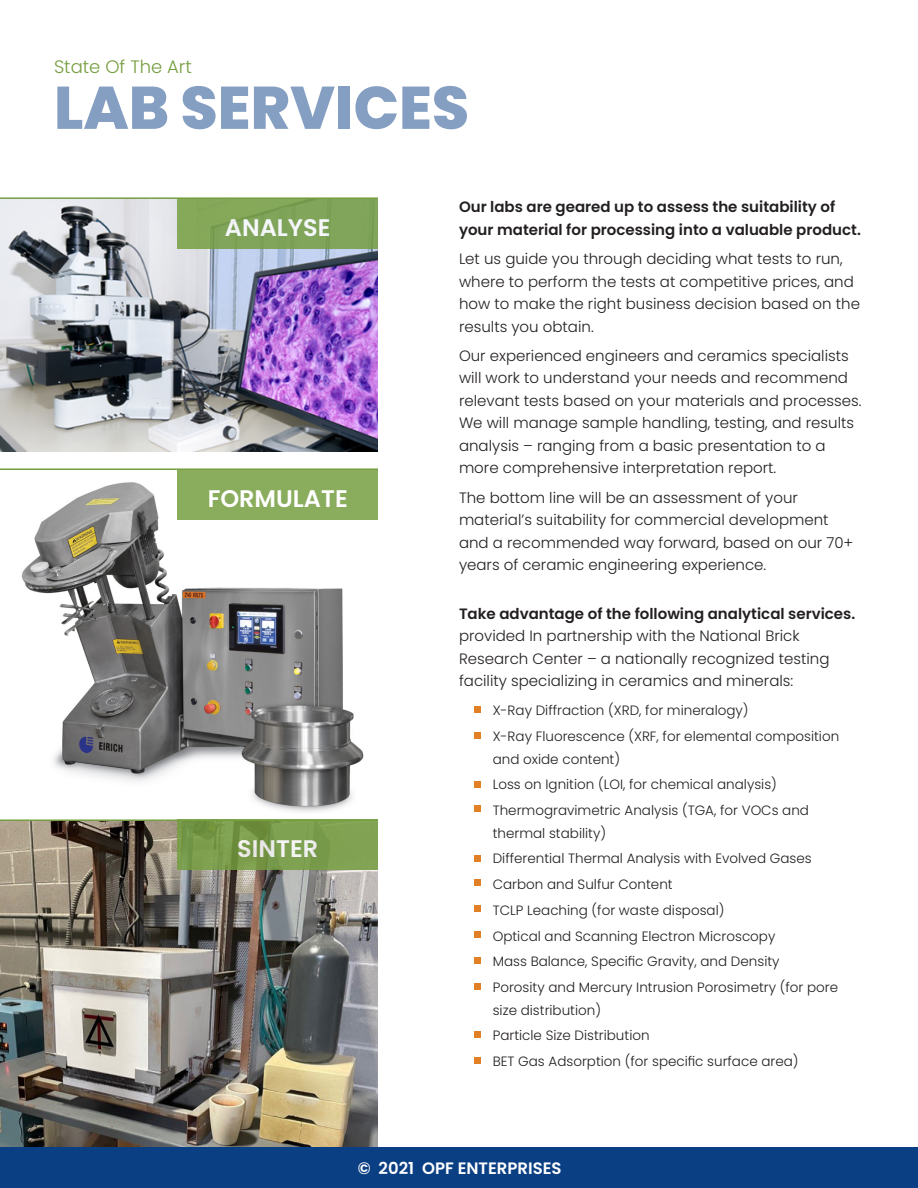
<style>
.page{position:relative;width:918px;height:1188px;background:#fff}
.page>*{position:absolute;margin:0;border:0;box-sizing:border-box;transform-origin:0 0}
.t1{font:800 60px "Poppins";color:#859fc2}
.t2{font:600 24px "Poppins";color:#fff}
.t3{font:300 18px "Poppins";color:#759e40}
.t4{font:600 16.5px "Poppins";color:#fff}
.t5{font:300 15px/22.5px "Poppins";color:#231f20}
.t6{font:600 15px/22.5px "Poppins";color:#231f20}
.t7{font:300 13.5px/22.5px "Poppins";color:#231f20}
.s1{font-weight:600}
</style>
<div class="page">
<img style="left:0;top:821px;width:378px;height:326px">
<div style="left:1px;top:1147px;width:917px;height:41px;background:#0b3f84"></div>
<img style="left:0;top:200px;width:378px;height:252px">
<img style="left:21px;top:482px;width:343px;height:330px">
<div style="left:474px;top:732px;width:7px;height:7px;background:#e18025"></div>
<div style="left:474px;top:781px;width:7px;height:6px;background:#e18025"></div>
<div style="left:474px;top:805px;width:7px;height:7px;background:#e18025"></div>
<div style="left:474px;top:855px;width:7px;height:7px;background:#e18025"></div>
<div style="left:474px;top:879px;width:7px;height:7px;background:#e18025"></div>
<div style="left:474px;top:905px;width:7px;height:7px;background:#e18025"></div>
<div style="left:474px;top:931px;width:7px;height:7px;background:#e18025"></div>
<div style="left:474px;top:957px;width:7px;height:7px;background:#e18025"></div>
<div style="left:474px;top:983px;width:7px;height:7px;background:#e18025"></div>
<div style="left:474px;top:1031px;width:7px;height:7px;background:#e18025"></div>
<div style="left:474px;top:1057px;width:7px;height:7px;background:#e18025"></div>
<div style="left:474px;top:706px;width:7px;height:7px;background:#e18025"></div>
<div style="left:177px;top:198px;width:201px;height:51px;background:#81a65a"></div>
<div style="left:177px;top:469px;width:201px;height:51px;background:#8aac5d"></div>
<svg style="left:177px;top:821px;width:201px;height:49px;fill:#7ea050"></svg>
<hr style="left:0;top:197px;width:378px;height:2px;background:#759e40">
<hr style="left:0;top:468px;width:378px;height:2px;background:#759e40">
<hr style="left:0;top:819px;width:378px;height:2px;background:#759e40">
<p class="t3" style="left:54px;top:56px;width:139px">State Of The Art</p>
<p class="t1" style="left:54px;top:73px;width:417px">LAB SERVICES</p>
<h2 class="t2" style="left:225px;top:214px;width:107px">ANALYSE</h2>
<h2 class="t2" style="left:208px;top:485px;width:142px">FORMULATE</h2>
<h2 class="t2" style="left:237px;top:835px;width:82px">SINTER</h2>
<p class="t6" style="left:459px;top:196px;width:403px">Our labs are geared up to assess the suitability of your material for processing into a valuable product.</p>
<p class="t5" style="left:459px;top:248px;width:403px">Let us guide you through deciding what tests to run, where to perform the tests at competitive prices, and how to make the right business decision based on the results you obtain.</p>
<p class="t5" style="left:459px;top:345px;width:404px">Our experienced engineers and ceramics specialists will work to understand your needs and recommend relevant tests based on your materials and processes.<br>We will manage sample handling, testing, and results analysis – ranging from a basic presentation to a more comprehensive interpretation report.</p>
<p class="t5" style="left:459px;top:486px;width:396px">The bottom line will be an assessment of your material’s suitability for commercial development and a recommended way forward, based on our 70+ years of ceramic engineering experience.</p>
<p class="t5" style="left:459px;top:602px;width:398px"><span class="s1">Take advantage of the following analytical services. </span>provided In partnership with the National Brick Research Center – a nationally recognized testing facility specializing in ceramics and minerals:</p>
<p class="t7" style="left:493px;top:700px;width:257px">X-Ray Diffraction (XRD, for mineralogy)</p>
<p class="t7" style="left:493px;top:725px;width:348px">X-Ray Fluorescence (XRF, for elemental composition and oxide content)</p>
<p class="t7" style="left:493px;top:774px;width:286px">Loss on Ignition (LOI, for chemical analysis)</p>
<p class="t7" style="left:493px;top:799px;width:318px">Thermogravimetric Analysis (TGA, for VOCs and thermal stability)</p>
<p class="t7" style="left:493px;top:848px;width:320px">Differential Thermal Analysis with Evolved Gases</p>
<p class="t7" style="left:493px;top:873px;width:181px">Carbon and Sulfur Content</p>
<p class="t7" style="left:493px;top:899px;width:233px">TCLP Leaching (for waste disposal)</p>
<p class="t7" style="left:493px;top:925px;width:284px">Optical and Scanning Electron Microscopy</p>
<p class="t7" style="left:493px;top:951px;width:288px">Mass Balance, Specific Gravity, and Density</p>
<p class="t7" style="left:493px;top:976px;width:347px">Porosity and Mercury Intrusion Porosimetry (for pore size distribution)</p>
<p class="t7" style="left:493px;top:1024px;width:158px">Particle Size Distribution</p>
<p class="t7" style="left:493px;top:1050px;width:307px">BET Gas Adsorption (for specific surface area)</p>
<p class="t4" style="left:358px;top:1158px;width:205px">© 2021 OPF ENTERPRISES</p>
</div>
